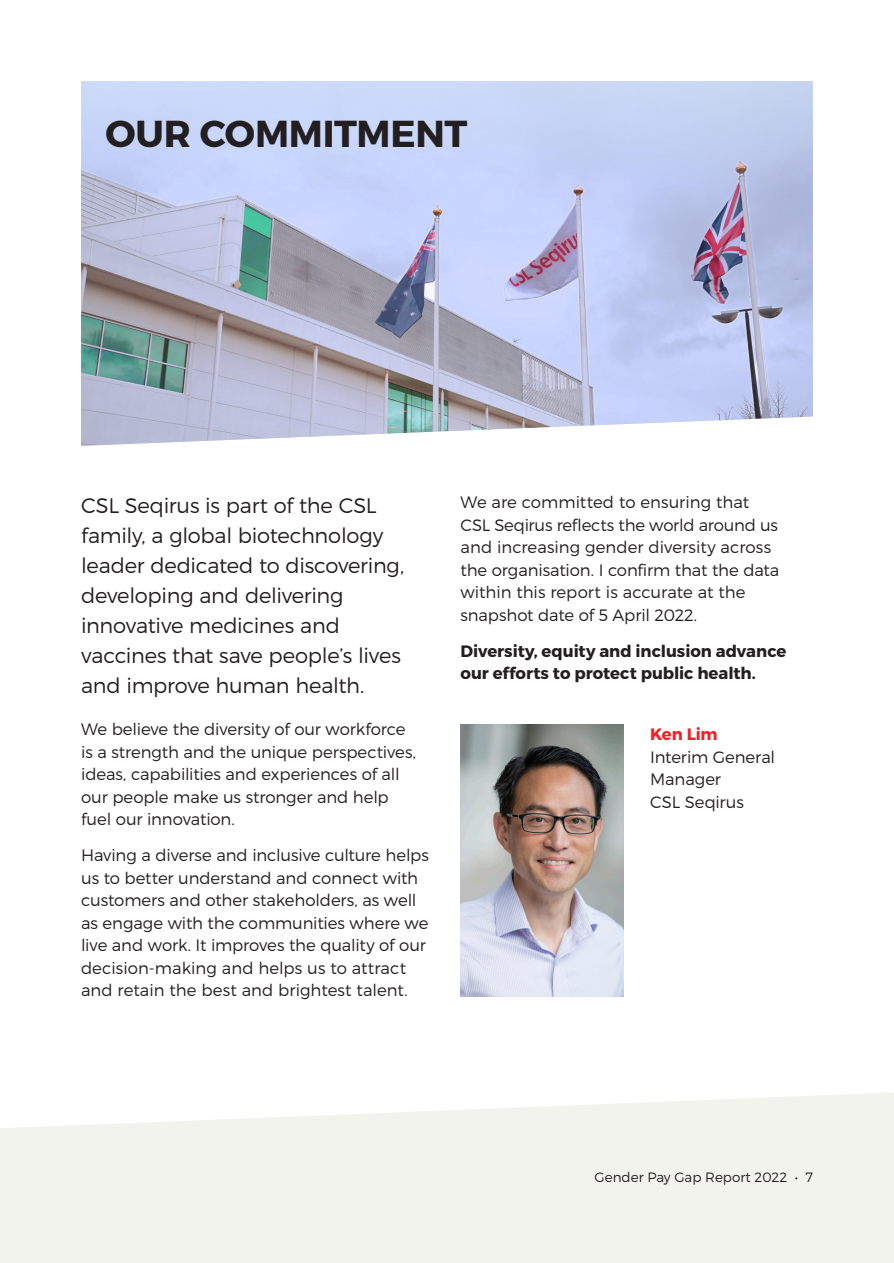
<style>
.page{position:relative;width:894px;height:1263px;background:#fff}
.page>*{position:absolute;margin:0;border:0;box-sizing:border-box;transform-origin:0 0}
.t1{font:700 37.5px "Montserrat";letter-spacing:-.005em;color:#231f20}
.t2{font:300 21px/30px "Montserrat";letter-spacing:-.015em;color:#231f20}
.t3{font:300 16.5px/22.5px "Montserrat";letter-spacing:-.005em;color:#231f20}
.t4{font:700 16.5px/22.5px "Montserrat";letter-spacing:-.005em;color:#231f20}
.t5{font:300 13.5px "Montserrat";color:#231f20}
.s1{font-weight:700;color:#ee2229}
</style>
<div class="page">
<svg style="left:0;top:1093px;width:893px;height:170px;background:#f4f4ee"></svg>
<img style="left:460px;top:724px;width:163px;height:272px">
<img style="left:81px;top:81px;width:731px;height:365px">
<p class="t1" style="left:105px;top:111px;width:363px">OUR COMMITMENT</p>
<p class="t2" style="left:81px;top:490px;width:324px">CSL Seqirus is part of the CSL family, a global biotechnology leader dedicated to discovering, developing and delivering innovative medicines and vaccines that save people’s lives and improve human health.</p>
<p class="t3" style="left:81px;top:718px;width:336px">We believe the diversity of our workforce is a strength and the unique perspectives, ideas, capabilities and experiences of all our people make us stronger and help fuel our innovation.</p>
<p class="t3" style="left:81px;top:844px;width:349px">Having a diverse and inclusive culture helps us to better understand and connect with customers and other stakeholders, as well as engage with the communities where we live and work. It improves the quality of our decision-making and helps us to attract and retain the best and brightest talent.</p>
<p class="t3" style="left:460px;top:491px;width:320px">We are committed to ensuring that CSL Seqirus reflects the world around us and increasing gender diversity across the organisation. I confirm that the data within this report is accurate at the snapshot date of 5 April 2022.</p>
<p class="t4" style="left:460px;top:640px;width:327px">Diversity, equity and inclusion advance our efforts to protect public health.</p>
<p class="t3" style="left:650px;top:722px;width:126px"><span class="s1">Ken Lim<br></span>Interim General<br>Manager<br>CSL Seqirus</p>
<p class="t5" style="left:594px;top:1168px;width:220px">Gender Pay Gap Report 2022 • 7</p>
</div>
